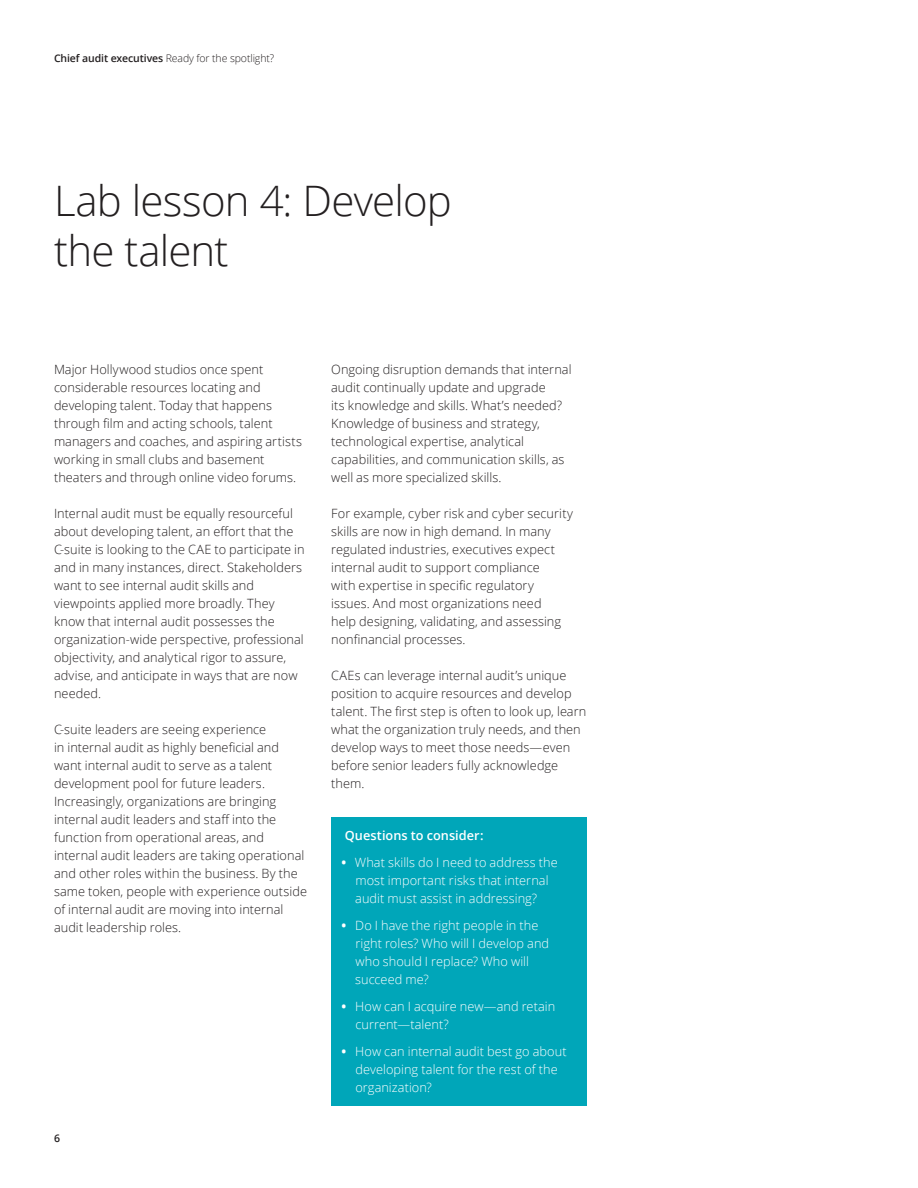
<style>
.page{position:relative;width:918px;height:1188px;background:#fff}
.page>*{position:absolute;margin:0;border:0;box-sizing:border-box;transform-origin:0 0}
.Story_heading_light{font:300 42px/50.4px "Open Sans";letter-spacing:-.02em;color:#231f20}
.Body_copy__8_5_12pt{font:300 12.75px/18px "Open Sans";letter-spacing:.005em;color:#231f20}
.t1{font:300 12.75px/18px "Open Sans";letter-spacing:.005em;color:#fff}
.Body_copy__white_8_5{font:600 12.75px "Open Sans";letter-spacing:.005em;color:#fff}
.t2{font:300 10.5px "Open Sans";letter-spacing:-.01em;color:#231f20}
.t3{font:600 10.5px "Open Sans";color:#231f20}
.s1{font-weight:600}
.s2{font-weight:700}
</style>
<div class="page">
<div style="left:331px;top:818px;width:256px;height:288px;background:#00a6b9"></div>
<p class="t2" style="left:54px;top:51px;width:222px"><span class="s1">Chief audit executives</span> Ready for the spotlight?</p>
<p class="Story_heading_light" style="left:54px;top:174px;width:399px">Lab lesson 4: Develop the talent</p>
<p class="Body_copy__8_5_12pt" style="left:54px;top:360px;width:250px">Major Hollywood studios once spent considerable resources locating and developing talent. Today that happens through film and acting schools, talent managers and coaches, and aspiring artists working in small clubs and basement theaters and through online video forums.</p>
<p class="Body_copy__8_5_12pt" style="left:54px;top:504px;width:252px">Internal audit must be equally resourceful about developing talent, an effort that the C-suite is looking to the CAE to participate in and in many instances, direct. Stakeholders want to see internal audit skills and viewpoints applied more broadly. They know that internal audit possesses the organization-wide perspective, professional objectivity, and analytical rigor to assure, advise, and anticipate in ways that are now needed.</p>
<p class="Body_copy__8_5_12pt" style="left:54px;top:720px;width:255px">C-suite leaders are seeing experience<br>in internal audit as highly beneficial and want internal audit to serve as a talent development pool for future leaders.<br>Increasingly, organizations are bringing internal audit leaders and staff into the function from operational areas, and internal audit leaders are taking operational and other roles within the business. By the same token, people with experience outside of internal audit are moving into internal audit leadership roles.</p>
<p class="t3" style="left:54px;top:1131px;width:7px">6</p>
<p class="Body_copy__8_5_12pt" style="left:331px;top:360px;width:242px">Ongoing disruption demands that internal audit continually update and upgrade<br>its knowledge and skills. What’s needed?<br>Knowledge of business and strategy, technological expertise, analytical capabilities, and communication skills, as well as more specialized skills.</p>
<p class="Body_copy__8_5_12pt" style="left:331px;top:504px;width:243px">For example, cyber risk and cyber security skills are now in high demand. In many regulated industries, executives expect internal audit to support compliance<br>with expertise in specific regulatory issues. And most organizations need<br>help designing, validating, and assessing nonfinancial processes.</p>
<p class="Body_copy__8_5_12pt" style="left:331px;top:666px;width:257px">CAEs can leverage internal audit’s unique position to acquire resources and develop talent. The first step is often to look up, learn what the organization truly needs, and then develop ways to meet those needs—even before senior leaders fully acknowledge them.</p>
<p class="Body_copy__white_8_5" style="left:345px;top:827px;width:140px">Questions to consider:</p>
<p class="t1" style="left:342px;top:853px;width:218px;text-align:center"><span class="s2">•</span> What skills do I need to address the most important risks that internal audit must assist in addressing?</p>
<p class="t1" style="left:355px;top:916px;width:196px;text-indent:-14px"><span class="s2">•</span> Do I have the right people in the right roles? Who will I develop and who should I replace? Who will succeed me?</p>
<p class="t1" style="left:355px;top:997px;width:201px;text-indent:-14px"><span class="s2">•</span> How can I acquire new—and retain current—talent?</p>
<p class="t1" style="left:355px;top:1042px;width:213px;text-indent:-14px"><span class="s2">•</span> How can internal audit best go about developing talent for the rest of the organization?</p>
</div>
